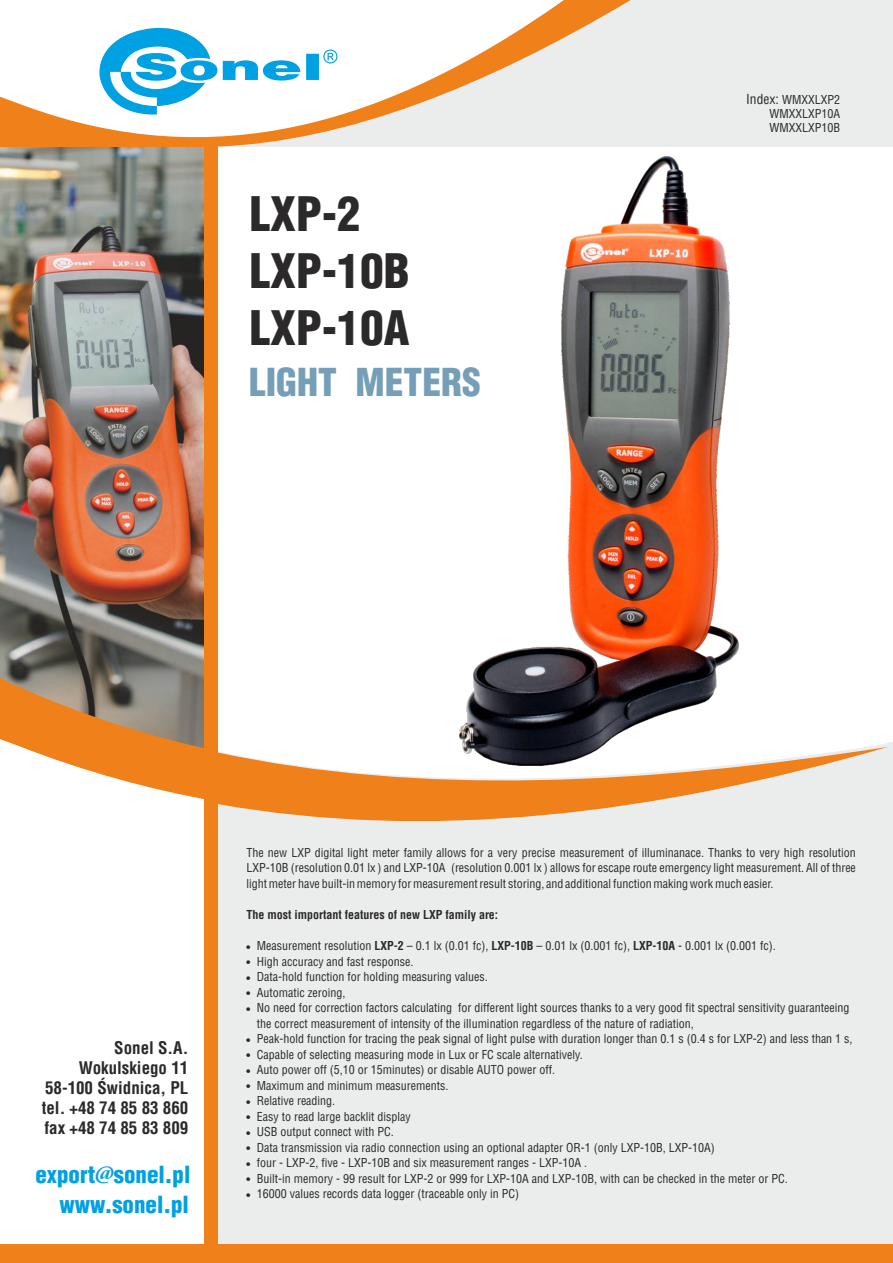
<style>
.page{position:relative;width:893px;height:1263px;background:#fff}
.page>*{position:absolute;margin:0;border:0;box-sizing:border-box;transform-origin:0 0}
.t1{font:900 46.35px/56.8px "Switzerland Cond";color:#2b2929}
.t2{font:900 37.5px "Switzerland Cond";color:#759eb8}
.t3{font:900 22.95px "Switzerland Cond";color:#00a1e3}
.t4{font:700 16.95px/20.2px "Switzerland Condensed";color:#2b2929;text-align:right}
.t5{font:12px/15.5px "Switzerland Condensed";color:#2b2929;text-align:justify}
.t6{font:700 12px "Switzerland Condensed";color:#2b2929}
.s1{font-size:13.5px}
.s2{font-family:"Adobe Caslon Pro";font-weight:700}
.s3{font-weight:700}
</style>
<div class="page">
<div style="left:218px;top:742px;width:675px;height:502px;background:#ebeded"></div>
<svg style="left:218px;top:747px;width:670px;height:94px;fill:#f0eded"></svg>
<img style="left:0;top:175px;width:204px;height:503px">
<div style="left:204px;top:121px;width:14px;height:1142px;background:#f0801a"></div>
<svg style="left:0;top:678px;width:204px;height:121px"></svg>
<div style="left:0;top:0;width:893px;height:147px;background:#ebeded"></div>
<svg style="left:564px;top:0;width:67px;height:38px"></svg>
<svg style="left:0;top:0;width:564px;height:175px;fill:#fff"></svg>
<svg style="left:99px;top:26px;width:238px;height:89px;background:#ade0f6"></svg>
<div style="left:0;top:1244px;width:893px;height:19px;background:#f0801a"></div>
<img style="left:459px;top:157px;width:280px;height:608px">
<svg style="left:246px;top:945px;width:4px;height:4px"></svg>
<svg style="left:246px;top:960px;width:4px;height:4px"></svg>
<svg style="left:246px;top:976px;width:4px;height:4px"></svg>
<svg style="left:246px;top:991px;width:4px;height:4px"></svg>
<svg style="left:246px;top:1007px;width:4px;height:4px"></svg>
<svg style="left:246px;top:1038px;width:4px;height:4px"></svg>
<svg style="left:246px;top:1053px;width:4px;height:4px"></svg>
<svg style="left:246px;top:1069px;width:4px;height:4px"></svg>
<svg style="left:246px;top:1084px;width:4px;height:4px"></svg>
<svg style="left:246px;top:1100px;width:4px;height:4px"></svg>
<svg style="left:246px;top:1115px;width:4px;height:4px"></svg>
<svg style="left:246px;top:1131px;width:4px;height:4px"></svg>
<svg style="left:246px;top:1146px;width:4px;height:4px"></svg>
<svg style="left:246px;top:1162px;width:4px;height:4px"></svg>
<svg style="left:246px;top:1177px;width:4px;height:4px"></svg>
<svg style="left:246px;top:1193px;width:4px;height:4px"></svg>
<h1 class="t1" style="left:250px;top:188px;width:161px">LXP-2<br>LXP-10B<br>LXP-10A</h1>
<h2 class="t2" style="left:249px;top:366px;width:233px">LIGHT METERS</h2>
<p class="t5" style="left:769px;top:93px;width:72px;line-height:14.2px;text-indent:-23px"><span class="s1">Index:</span> WMXXLXP2<br>WMXXLXP10A WMXXLXP10B</p>
<h3 class="t4" style="left:42px;top:1038px;width:148px">Sonel S.A.<br>Wokulskiego 11<br>58-100 Świdnica, PL tel. +48 74 85 83 860 fax +48 74 85 83 809</h3>
<h3 class="t3" style="left:35px;top:1164px;width:157px">export<span class="s2">@</span>sonel.pl</h3>
<h3 class="t3" style="left:59px;top:1194px;width:131px">www.sonel.pl</h3>
<p class="t5" style="left:246px;top:846px;width:611px">The new LXP digital light meter family allows for a very precise measurement of illuminanace. Thanks to very high resolution LXP-10B (resolution 0.01 lx ) and LXP-10A (resolution 0.001 lx ) allows for escape route emergency light measurement. All of three light meter have built-in memory for measurement result storing, and additional function making work much easier.</p>
<p class="t6" style="left:246px;top:909px;width:253px">The most important features of new LXP family are:</p>
<p class="t5" style="left:257px;top:939px;width:597px;text-align:left">Measurement resolution <span class="s3">LXP-2</span> – 0.1 lx (0.01 fc), <span class="s3">LXP-10B</span> – 0.01 lx (0.001 fc), <span class="s3">LXP-10A</span> - 0.001 lx (0.001 fc).<br>High accuracy and fast response.<br>Data-hold function for holding measuring values.<br>Automatic zeroing,<br>No need for correction factors calculating for different light sources thanks to a very good fit spectral sensitivity guaranteeing the correct measurement of intensity of the illumination regardless of the nature of radiation,<br>Peak-hold function for tracing the peak signal of light pulse with duration longer than 0.1 s (0.4 s for LXP-2) and less than 1 s, Capable of selecting measuring mode in Lux or FC scale alternatively.<br>Auto power off (5,10 or 15minutes) or disable AUTO power off.<br>Maximum and minimum measurements.<br>Relative reading.<br>Easy to read large backlit display<br>USB output connect with PC.<br>Data transmission via radio connection using an optional adapter OR-1 (only LXP-10B, LXP-10A)<br>four - LXP-2, five - LXP-10B and six measurement ranges - LXP-10A .<br>Built-in memory - 99 result for LXP-2 or 999 for LXP-10A and LXP-10B, with can be checked in the meter or PC.<br>16000 values records data logger (traceable only in PC)</p>
</div>
